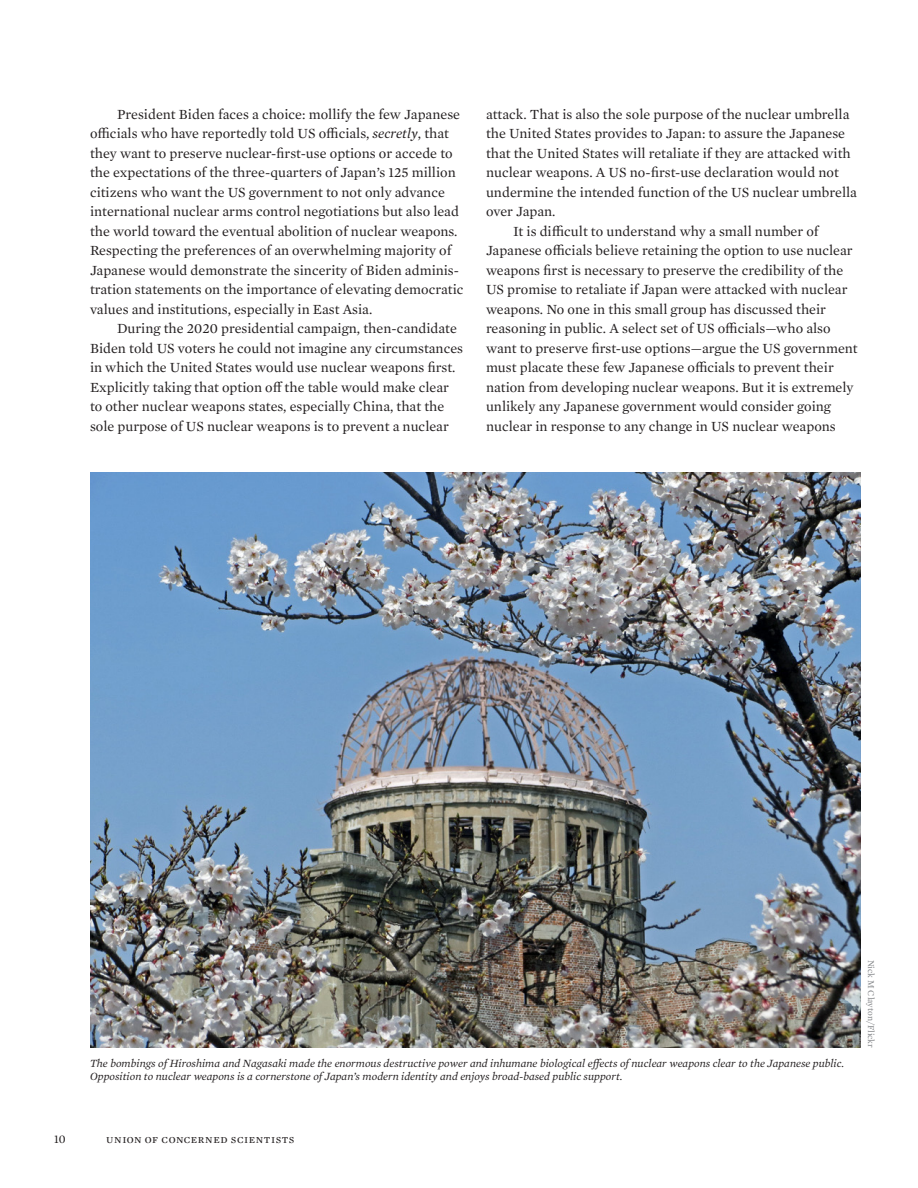
<style>
.page{position:relative;width:918px;height:1188px;background:#fff}
.page>*{position:absolute;margin:0;border:0;box-sizing:border-box;transform-origin:0 0}
.Body_Text__w__indent{font:14.25px/19.5px "Mercury Text G1";color:#231f20}
.Body_text__last_sect{font:14.25px/19.5px "Mercury Text G1";color:#231f20}
.t1{font:12px "Mercury Text G1";letter-spacing:.045em;color:#231f20}
.Photo_caption_text{font:italic 11.25px/13.5px "Mercury Text G1";color:#231f20}
.Photo_credit__rj{font:9px "Mercury Text G1";color:#808285}
.s1{font-style:italic}
</style>
<div class="page">
<img style="left:90px;top:472px;width:771px;height:576px">
<p class="Body_Text__w__indent" style="left:90px;top:103px;width:375px;text-indent:27px">President Biden faces a choice: mollify the few Japanese officials who have reportedly told US officials, <span class="s1">secretly</span>, that they want to preserve nuclear-first-use options or accede to the expectations of the three-quarters of Japan’s 125 million citizens who want the US government to not only advance international nuclear arms control negotiations but also lead the world toward the eventual abolition of nuclear weapons.<br>Respecting the preferences of an overwhelming majority of Japanese would demonstrate the sincerity of Biden adminis&shy;tration statements on the importance of elevating democratic values and institutions, especially in East Asia.</p>
<p class="Body_Text__w__indent" style="left:90px;top:318px;width:375px;text-indent:27px">During the 2020 presidential campaign, then-candidate Biden told US voters he could not imagine any circumstances in which the United States would use nuclear weapons first.<br>Explicitly taking that option off the table would make clear to other nuclear weapons states, especially China, that the sole purpose of US nuclear weapons is to prevent a nuclear</p>
<p class="Body_Text__w__indent" style="left:486px;top:103px;width:373px">attack. That is also the sole purpose of the nuclear umbrella the United States provides to Japan: to assure the Japanese that the United States will retaliate if they are attacked with nuclear weapons. A US no-first-use declaration would not undermine the intended function of the US nuclear umbrella over Japan.</p>
<p class="Body_text__last_sect" style="left:486px;top:220px;width:373px;text-indent:27px">It is difficult to understand why a small number of Japanese officials believe retaining the option to use nuclear weapons first is necessary to preserve the credibility of the US promise to retaliate if Japan were attacked with nuclear weapons. No one in this small group has discussed their reasoning in public. A select set of US officials—who also want to preserve first-use options—argue the US government must placate these few Japanese officials to prevent their nation from developing nuclear weapons. But it is extremely unlikely any Japanese government would consider going nuclear in response to any change in US nuclear weapons</p>
<p class="Photo_caption_text" style="left:90px;top:1055px;width:756px">The bombings of Hiroshima and Nagasaki made the enormous destructive power and inhumane biological effects of nuclear weapons clear to the Japanese public.<br>Opposition to nuclear weapons is a cornerstone of Japan’s modern identity and enjoys broad-based public support.</p>
<p class="t1" style="left:54px;top:1130px;width:13px">10</p>
<p class="t1" style="left:106px;top:1130px;width:190px">union of concerned scientists</p>
<p class="Photo_credit__rj" style="left:878px;top:960px;width:90px;rotate:90deg">Nick M Clayton/Flickr</p>
</div>
